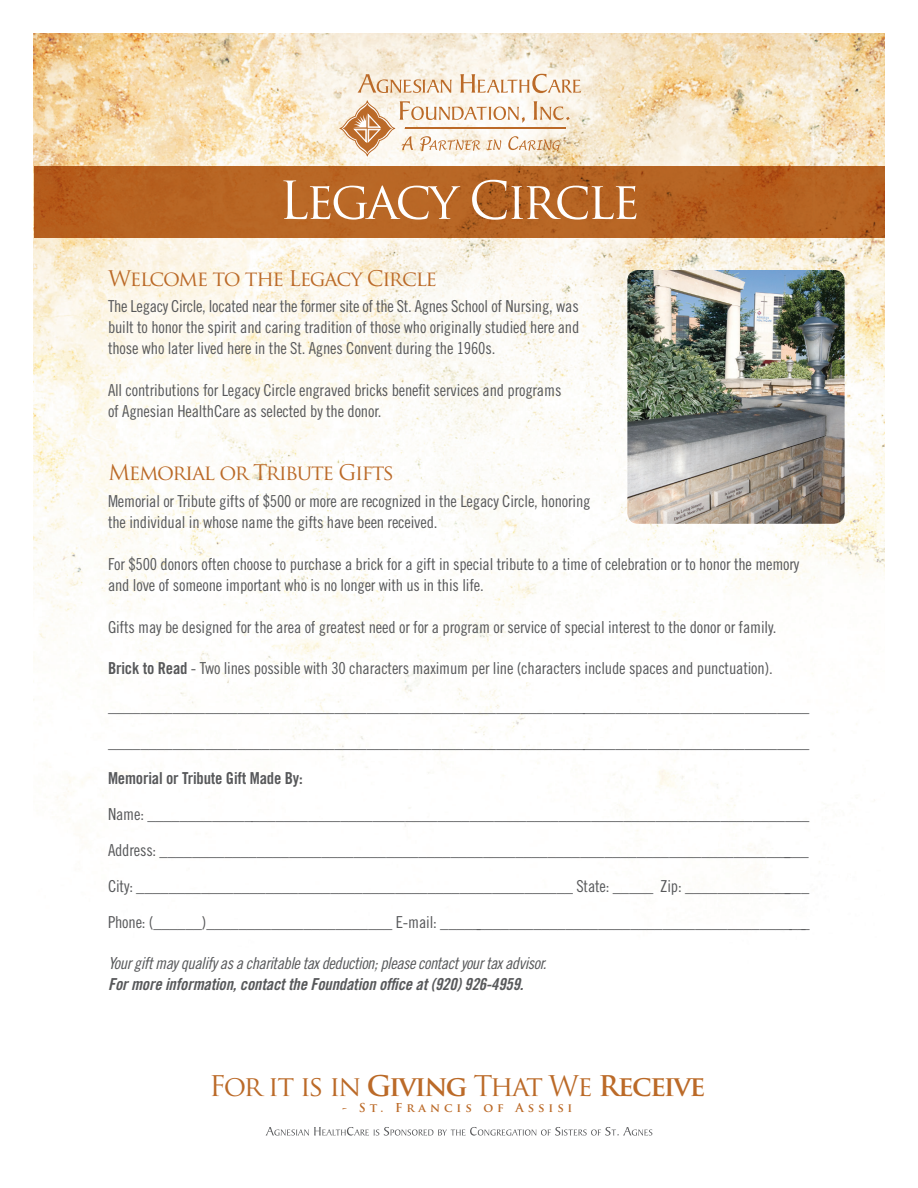
<style>
.page{position:relative;width:918px;height:1188px;background:#fff}
.page>*{position:absolute;margin:0;border:0;box-sizing:border-box;transform-origin:0 0}
.t1{font:51px "Trajan Pro";letter-spacing:-.06em;color:#fff}
.t2{font:27.75px "Trajan Pro";letter-spacing:-.06em;color:#bb6a28}
.t3{font:21px "Trajan Pro";letter-spacing:-.06em;color:#bb6a28}
.t4{font:16.5px/21px "Trade Gothic Cond Eighteen";letter-spacing:-.01em;color:#57585a}
.t5{font:16.5px "Trade Gothic Cond Eighteen Obl";letter-spacing:-.03em;color:#57585a}
.t6{font:16.5px "Trade Gothic Bold Cond Twenty Obl";letter-spacing:-.01em;color:#57585a}
.t7{font:16.5px "Trade Gothic Bold Cond Twenty";letter-spacing:-.01em;color:#57585a}
.t8{font:700 12px "Trajan Pro";letter-spacing:.335em;color:#bb6a28}
.s1{font-family:"Trade Gothic Bold Cond Twenty"}
.s2{font-weight:700}
</style>
<div class="page">
<img style="left:34px;top:34px;width:850px;height:828px">
<svg style="left:266px;top:1127px;width:386px;height:9px"></svg>
<svg style="left:358px;top:74px;width:94px;height:19px"></svg>
<svg style="left:460px;top:74px;width:121px;height:19px"></svg>
<svg style="left:340px;top:101px;width:230px;height:55px"></svg>
<div style="left:34px;top:166px;width:851px;height:72px;background:#bb6a28"></div>
<img style="left:627px;top:270px;width:218px;height:254px">
<h1 class="t1" style="left:279px;top:168px;width:363px">Legacy Circle</h1>
<p class="t3" style="left:108px;top:265px;width:331px">Welcome to the Legacy Circle</p>
<p class="t4" style="left:108px;top:296px;width:473px;text-align:justify">The Legacy Circle, located near the former site of the St. Agnes School of Nursing, was built to honor the spirit and caring tradition of those who originally studied here and those who later lived here in the St. Agnes Convent during the 1960s.</p>
<p class="t4" style="left:108px;top:380px;width:455px">All contributions for Legacy Circle engraved bricks benefit services and programs of Agnesian HealthCare as selected by the donor.</p>
<p class="t3" style="left:108px;top:459px;width:288px">Memorial or Tribute Gifts</p>
<p class="t4" style="left:108px;top:490px;width:484px">Memorial or Tribute gifts of $500 or more are recognized in the Legacy Circle, honoring the individual in whose name the gifts have been received.</p>
<p class="t4" style="left:108px;top:553px;width:693px">For $500 donors often choose to purchase a brick for a gift in special tribute to a time of celebration or to honor the memory and love of someone important who is no longer with us in this life.</p>
<p class="t4" style="left:108px;top:616px;width:670px">Gifts may be designed for the area of greatest need or for a program or service of special interest to the donor or family.</p>
<p class="t4" style="left:108px;top:657px;width:666px"><span class="s1">Brick to Read</span> - Two lines possible with 30 characters maximum per line (characters include spaces and punctuation).</p>
<p class="t4" style="left:108px;top:688px;width:703px;line-height:36px">_______________________________________________________________________________________ _______________________________________________________________________________________</p>
<p class="t7" style="left:108px;top:768px;width:196px">Memorial or Tribute Gift Made By:</p>
<p class="t4" style="left:108px;top:796px;width:703px;line-height:36px;text-align:justify">Name: __________________________________________________________________________________ Address: _________________________________________________________________________________ City: ______________________________________________________ State: _____ Zip: ________________ Phone: (______)_______________________ E-mail: _______________________________________________</p>
<p class="t5" style="left:108px;top:954px;width:440px">Your gift may qualify as a charitable tax deduction; please contact your tax advisor.</p>
<p class="t6" style="left:108px;top:974px;width:417px">For more information, contact the Foundation office at (920) 926-4959.</p>
<h2 class="t2" style="left:209px;top:1068px;width:498px">For it is in <span class="s2">Giving</span> That We <span class="s2">Receive</span></h2>
<p class="t8" style="left:342px;top:1100px;width:232px">- St. Francis of Assisi</p>
</div>
